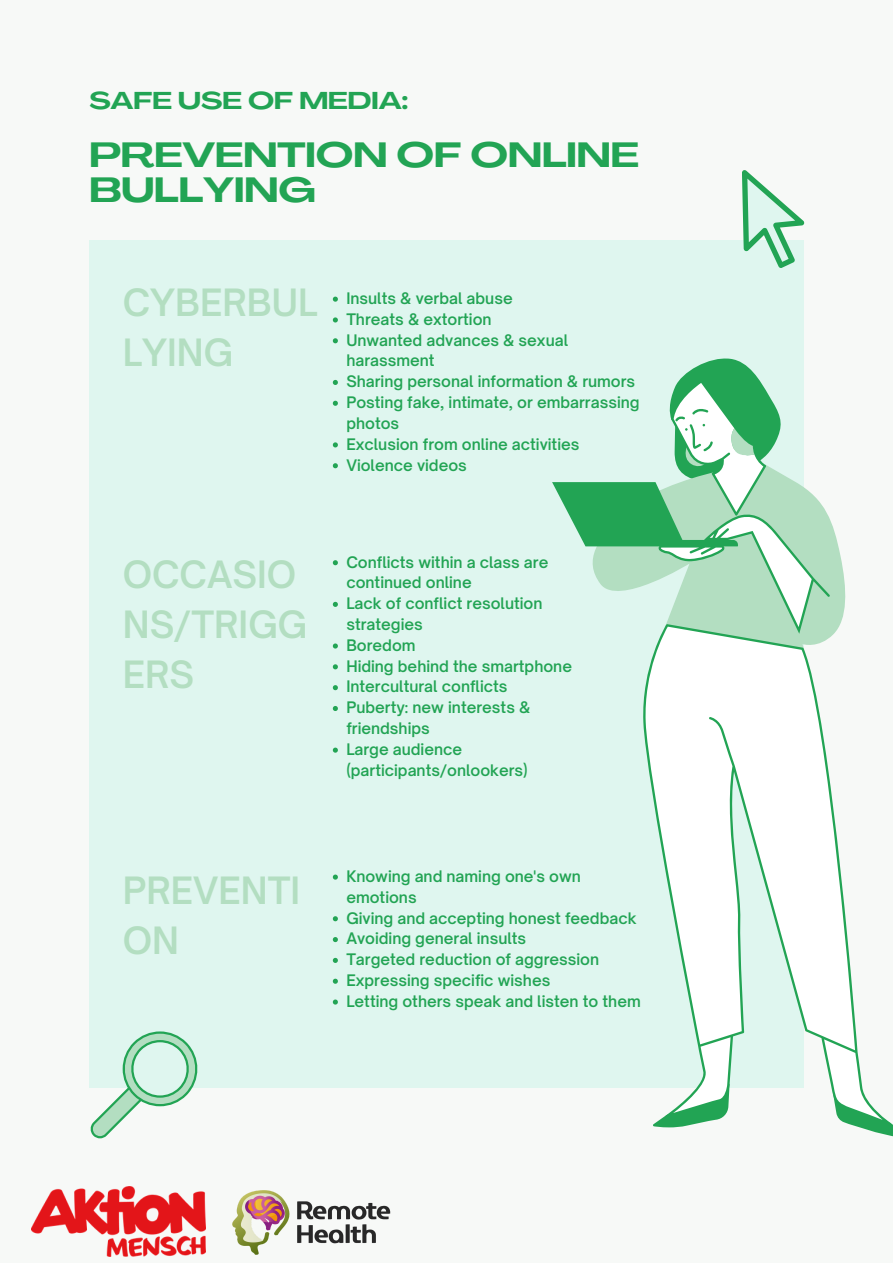
<style>
.page{position:relative;width:893px;height:1263px;background:#f7f9f7}
.page>*{position:absolute;margin:0;border:0;box-sizing:border-box;transform-origin:0 0}
.t1{font:600 36px/50.1px "Open Sauce One";color:#b3dec1}
.t2{font:700 34.58px/35.5px "Agrandir Grand";color:#22a454}
.t3{font:700 24px "Agrandir Grand";color:#22a454}
.t4{font:600 15.23px/20.9px "Open Sauce One";color:#22a454}
</style>
<div class="page">
<div style="left:89px;top:240px;width:714px;height:848px;background:#dff6ef"></div>
<svg style="left:742px;top:170px;width:62px;height:98px"></svg>
<svg style="left:653px;top:358px;width:240px;height:779px"></svg>
<svg style="left:585px;top:546px;width:56px;height:45px;fill:#b3dec1"></svg>
<svg style="left:552px;top:482px;width:89px;height:64px"></svg>
<svg style="left:641px;top:380px;width:250px;height:745px;fill:#f7f9f7"></svg>
<svg style="left:90px;top:1031px;width:108px;height:107px"></svg>
<svg style="left:333px;top:560px;width:5px;height:5px"></svg>
<svg style="left:333px;top:602px;width:5px;height:5px"></svg>
<svg style="left:333px;top:643px;width:5px;height:5px"></svg>
<svg style="left:333px;top:664px;width:5px;height:5px"></svg>
<svg style="left:333px;top:685px;width:5px;height:5px"></svg>
<svg style="left:333px;top:706px;width:5px;height:5px"></svg>
<svg style="left:333px;top:748px;width:5px;height:5px"></svg>
<svg style="left:333px;top:297px;width:5px;height:5px"></svg>
<svg style="left:333px;top:317px;width:5px;height:5px"></svg>
<svg style="left:333px;top:338px;width:5px;height:5px"></svg>
<svg style="left:333px;top:380px;width:5px;height:5px"></svg>
<svg style="left:333px;top:401px;width:5px;height:5px"></svg>
<svg style="left:333px;top:442px;width:5px;height:5px"></svg>
<svg style="left:333px;top:463px;width:5px;height:5px"></svg>
<svg style="left:333px;top:874px;width:5px;height:6px"></svg>
<svg style="left:333px;top:916px;width:5px;height:5px"></svg>
<svg style="left:333px;top:937px;width:5px;height:5px"></svg>
<svg style="left:333px;top:958px;width:5px;height:5px"></svg>
<svg style="left:333px;top:979px;width:5px;height:5px"></svg>
<svg style="left:333px;top:999px;width:5px;height:5px"></svg>
<img style="left:31px;top:1186px;width:174px;height:71px">
<img style="left:232px;top:1190px;width:159px;height:65px">
<h3 class="t3" style="left:89px;top:91px;width:320px">SAFE USE OF MEDIA:</h3>
<h2 class="t2" style="left:89px;top:140px;width:551px">PREVENTION OF ONLINE<br>BULLYING</h2>
<h1 class="t1" style="left:123px;top:278px;width:196px">CYBERBUL<br>LYING</h1>
<p class="t4" style="left:346px;top:288px;width:295px">Insults &amp; verbal abuse<br>Threats &amp; extortion<br>Unwanted advances &amp; sexual harassment<br>Sharing personal information &amp; rumors<br>Posting fake, intimate, or embarrassing photos<br>Exclusion from online activities<br>Violence videos</p>
<h1 class="t1" style="left:123px;top:549px;width:186px">OCCASIO<br>NS/TRIGG<br>ERS</h1>
<p class="t4" style="left:346px;top:551px;width:227px">Conflicts within a class are continued online<br>Lack of conflict resolution strategies<br>Boredom<br>Hiding behind the smartphone<br>Intercultural conflicts<br>Puberty: new interests &amp; friendships<br>Large audience (participants/onlookers)</p>
<h1 class="t1" style="left:123px;top:865px;width:179px">PREVENTI<br>ON</h1>
<p class="t4" style="left:346px;top:866px;width:296px">Knowing and naming one's own emotions<br>Giving and accepting honest feedback<br>Avoiding general insults<br>Targeted reduction of aggression<br>Expressing specific wishes<br>Letting others speak and listen to them</p>
</div>
